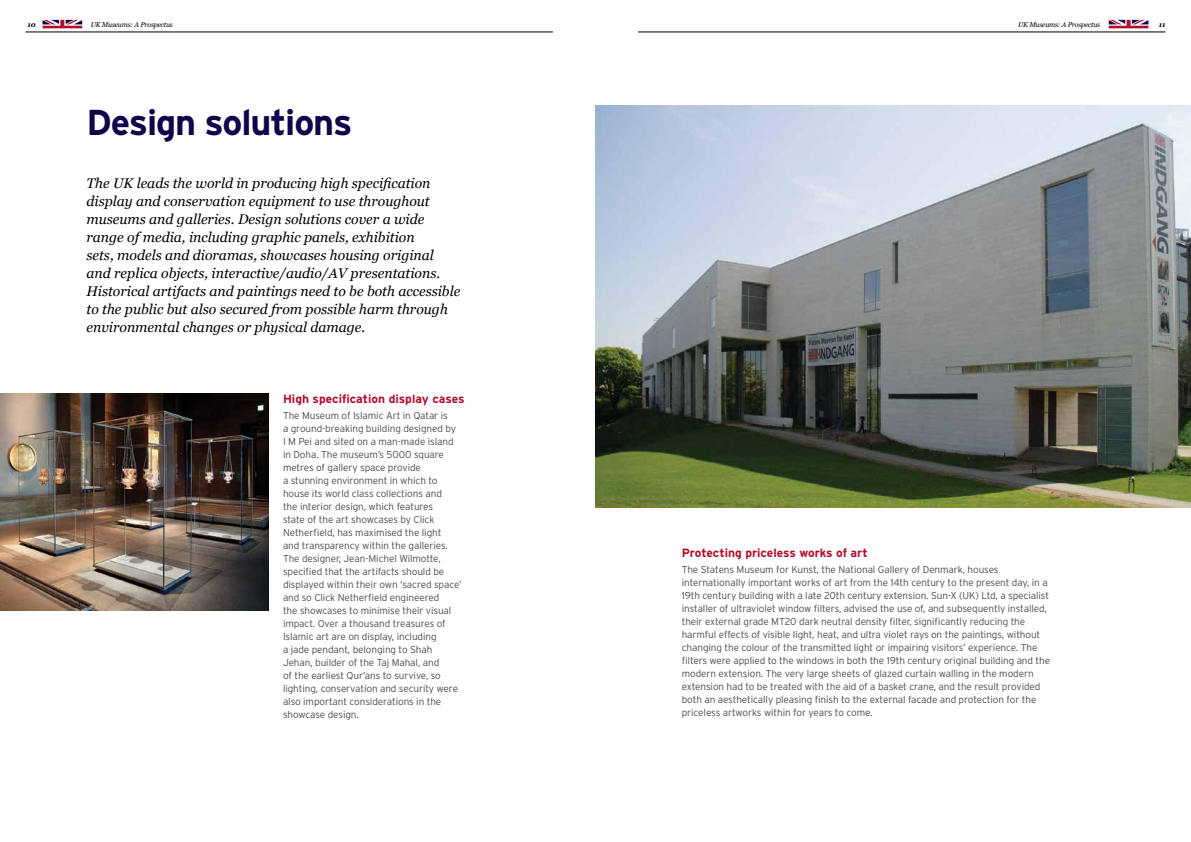
<style>
.page{position:relative;width:1191px;height:842px;background:#fff}
.page>*{position:absolute;margin:0;border:0;box-sizing:border-box;transform-origin:0 0}
.t1{font:700 36px "Interstate";letter-spacing:-.03em;color:#12044b}
.t2{font:italic 14px/18px "Georgia";color:#000}
.t3{font:700 12px "Interstate";color:#b10f2b}
.t4{font:300 10px/13px "Interstate";letter-spacing:-.01em;color:#4d4d4f}
.t5{font:italic 7px "Georgia";letter-spacing:-.03em;color:#000}
.t6{font:italic 700 7px "Georgia";color:#000}
</style>
<div class="page">
<hr style="left:638px;top:32px;width:527px;height:1px;background:#000">
<svg style="left:1108px;top:20px;width:40px;height:8px"></svg>
<hr style="left:26px;top:32px;width:527px;height:1px;background:#000">
<svg style="left:43px;top:20px;width:39px;height:8px"></svg>
<img style="left:0;top:393px;width:269px;height:217px">
<img style="left:595px;top:106px;width:596px;height:401px">
<p class="t6" style="left:28px;top:19px;width:10px">10</p>
<p class="t5" style="left:91px;top:19px;width:84px">UK Museums: A Prospectus</p>
<p class="t5" style="left:1018px;top:19px;width:84px">UK Museums: A Prospectus</p>
<p class="t6" style="left:1158px;top:19px;width:8px">11</p>
<h1 class="t1" style="left:86px;top:102px;width:267px">Design solutions</h1>
<p class="t2" style="left:86px;top:174px;width:375px">The UK leads the world in producing high specification display and conservation equipment to use throughout museums and galleries. Design solutions cover a wide range of media, including graphic panels, exhibition<br>sets, models and dioramas, showcases housing original and replica objects, interactive/audio/AV presentations.<br>Historical artifacts and paintings need to be both accessible to the public but also secured from possible harm through environmental changes or physical damage.</p>
<p class="t3" style="left:283px;top:392px;width:183px">High specification display cases</p>
<p class="t4" style="left:283px;top:408px;width:180px">The Museum of Islamic Art in Qatar is<br>a ground-breaking building designed by<br>I M Pei and sited on a man-made island in Doha. The museum’s 5000 square metres of gallery space provide<br>a stunning environment in which to house its world class collections and<br>the interior design, which features<br>state of the art showcases by Click Netherfield, has maximised the light<br>and transparency within the galleries.<br>The designer, Jean-Michel Wilmotte, specified that the artifacts should be displayed within their own ‘sacred space’ and so Click Netherfield engineered<br>the showcases to minimise their visual impact. Over a thousand treasures of Islamic art are on display, including<br>a jade pendant, belonging to Shah Jehan, builder of the Taj Mahal, and<br>of the earliest Qur’ans to survive, so lighting, conservation and security were also important considerations in the showcase design.</p>
<p class="t3" style="left:681px;top:546px;width:188px">Protecting priceless works of art</p>
<p class="t4" style="left:681px;top:563px;width:370px">The Statens Museum for Kunst, the National Gallery of Denmark, houses internationally important works of art from the 14th century to the present day, in a 19th century building with a late 20th century extension. Sun-X (UK) Ltd, a specialist installer of ultraviolet window filters, advised the use of, and subsequently installed, their external grade MT20 dark neutral density filter, significantly reducing the harmful effects of visible light, heat, and ultra violet rays on the paintings, without changing the colour of the transmitted light or impairing visitors’ experience. The filters were applied to the windows in both the 19th century original building and the modern extension. The very large sheets of glazed curtain walling in the modern extension had to be treated with the aid of a basket crane, and the result provided both an aesthetically pleasing finish to the external facade and protection for the priceless artworks within for years to come.</p>
</div>
